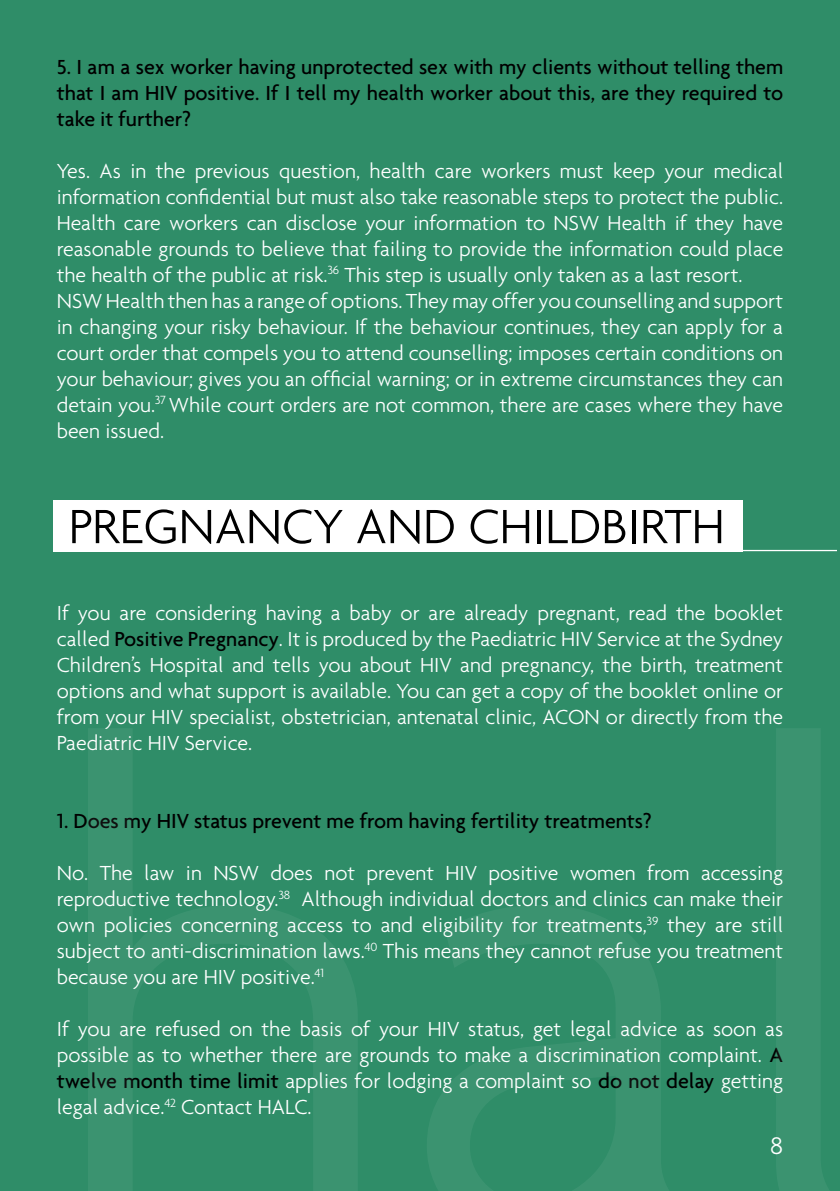
<style>
.page{position:relative;width:840px;height:1191px;background:#fff}
.page>*{position:absolute;margin:0;border:0;box-sizing:border-box;transform-origin:0 0}
.t1{font:300 709.2px "Agenda";color:#fff}
.t2{font:300 52px "Agenda";color:#000}
.t3{font:300 26px "Agenda";color:#fff}
.t4{font:300 22px/26px "Agenda";color:#fff;text-align:justify}
.t5{font:500 22px/26px "Agenda";color:#000;text-align:justify}
.s1{font-weight:500;color:#000}
</style>
<div class="page">
<div style="left:0;top:0;width:839px;height:1191px;background:#2f8d68"></div>
<div style="left:53px;top:500px;width:689px;height:52px;background:#fff"></div>
<hr style="left:611px;top:550px;width:225px;height:1px;background:#fff">
<p class="t5" style="left:57px;top:53px;width:727px">5. I am a sex worker having unprotected sex with my clients without telling them that I am HIV positive. If I tell my health worker about this, are they required to take it further?</p>
<p class="t4" style="left:57px;top:157px;width:727px;text-align:left">Yes. As in the previous question, health care workers must keep your medical information confidential but must also take reasonable steps to protect the public.<br>Health care workers can disclose your information to NSW Health if they have reasonable grounds to believe that failing to provide the information could place the health of the public at risk.<sup>36</sup> This step is usually only taken as a last resort.<br>NSW Health then has a range of options. They may offer you counselling and support in changing your risky behaviour. If the behaviour continues, they can apply for a court order that compels you to attend counselling; imposes certain conditions on your behaviour; gives you an official warning; or in extreme circumstances they can detain you.<sup>37</sup> While court orders are not common, there are cases where they have been issued.</p>
<h2 class="t2" style="left:69px;top:496px;width:657px">PREGNANCY AND CHILDBIRTH</h2>
<p class="t4" style="left:57px;top:599px;width:727px">If you are considering having a baby or are already pregnant, read the booklet called <span class="s1">Positive Pregnancy</span>. It is produced by the Paediatric HIV Service at the Sydney Children’s Hospital and tells you about HIV and pregnancy, the birth, treatment options and what support is available. You can get a copy of the booklet online or from your HIV specialist, obstetrician, antenatal clinic, ACON or directly from the Paediatric HIV Service.</p>
<h1 class="t1" style="left:41px;top:590px;width:856px">hal</h1>
<p class="t5" style="left:57px;top:807px;width:596px">1. Does my HIV status prevent me from having fertility treatments?</p>
<p class="t4" style="left:57px;top:859px;width:727px">No. The law in NSW does not prevent HIV positive women from accessing reproductive technology.<sup>38</sup> Although individual doctors and clinics can make their own policies concerning access to and eligibility for treatments,<sup>39</sup> they are still subject to anti-discrimination laws.<sup>40</sup> This means they cannot refuse you treatment because you are HIV positive.<sup>41</sup></p>
<p class="t4" style="left:57px;top:1015px;width:727px">If you are refused on the basis of your HIV status, get legal advice as soon as possible as to whether there are grounds to make a discrimination complaint. <span class="s1">A twelve month time limit</span> applies for lodging a complaint so <span class="s1">do not delay</span> getting legal advice.<sup>42</sup> Contact HALC.</p>
<p class="t3" style="left:769px;top:1130px;width:14px">8</p>
</div>
